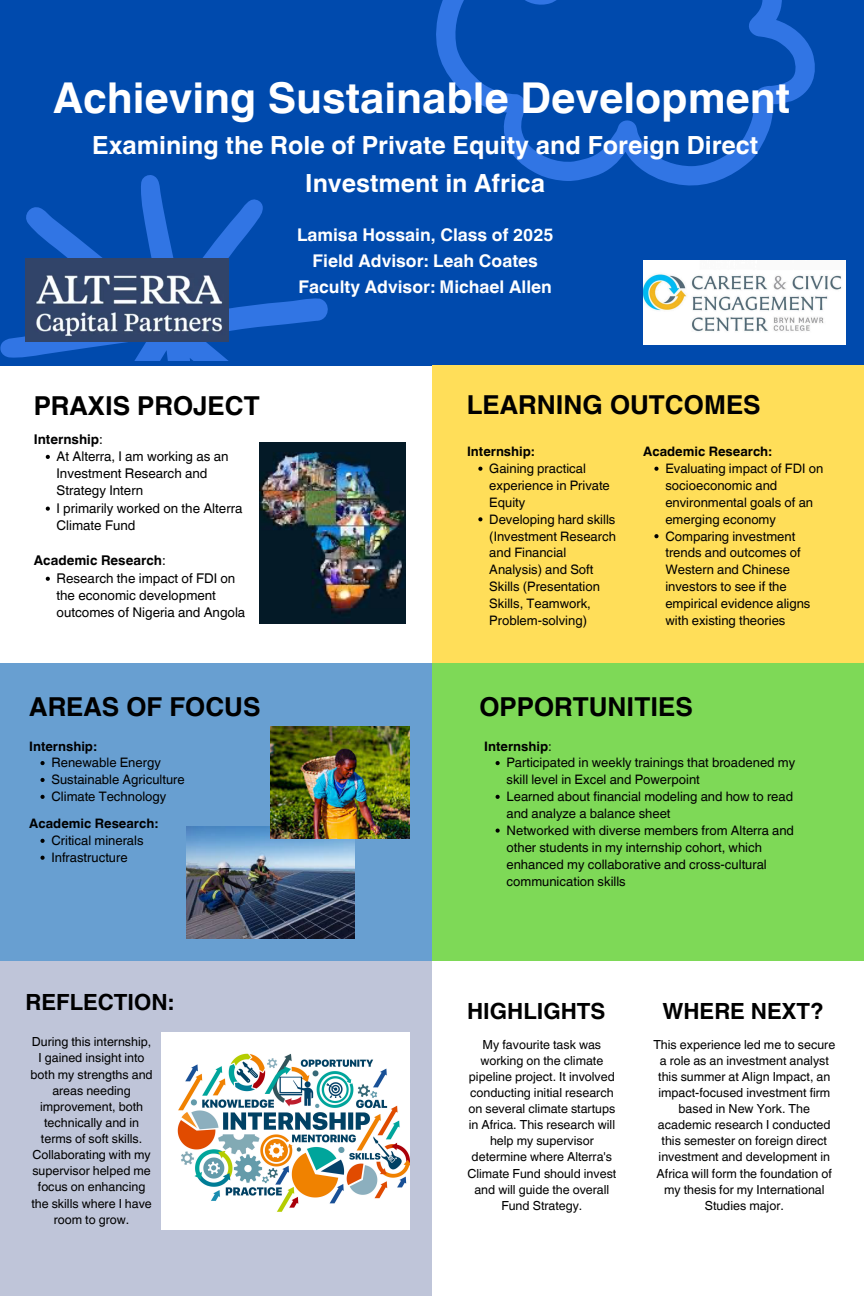
<style>
.page{position:relative;width:864px;height:1296px;background:#fff}
.page>*{position:absolute;margin:0;border:0;box-sizing:border-box;transform-origin:0 0}
.t1{font:700 42.5px "Helvetica World";color:#fff}
.t2{font:700 26.1px "Helvetica World";color:#000}
.t3{font:700 25px/37.5px "Helvetica World";color:#fff;text-align:center}
.t4{font:700 22.3px "Helvetica World";color:#000}
.t5{font:700 17.5px/26.2px "Helvetica World";color:#fff;text-align:center}
.t6{font:13.4px/17.2px "Helvetica World";color:#000}
.t7{font:700 13.4px "Helvetica World";color:#000}
.t8{font:13.05px/16.9px "Helvetica World";color:#000}
.t9{font:700 13.05px "Helvetica World";color:#000}
.t10{font:12.5px/16.1px "Helvetica World";color:#000;text-align:center}
.s1{font-weight:400}
</style>
<div class="page">
<div style="left:0;top:0;width:864px;height:365px;background:#004aad"></div>
<div style="left:432px;top:365px;width:432px;height:298px;background:#ffde59"></div>
<div style="left:0;top:961px;width:432px;height:335px;background:#bfc5d9"></div>
<svg style="left:0;top:175px;width:328px;height:186px"></svg>
<svg style="left:436px;top:0;width:379px;height:186px"></svg>
<img style="left:643px;top:261px;width:203px;height:83px">
<img style="left:26px;top:259px;width:202px;height:83px">
<div style="left:432px;top:663px;width:432px;height:298px;background:#7ed957"></div>
<div style="left:0;top:663px;width:432px;height:298px;background:#689fd1"></div>
<img style="left:187px;top:827px;width:168px;height:112px">
<img style="left:271px;top:726px;width:138px;height:113px">
<img style="left:161px;top:1033px;width:249px;height:197px">
<img style="left:260px;top:443px;width:145px;height:181px">
<svg style="left:496px;top:761px;width:4px;height:4px"></svg>
<svg style="left:496px;top:795px;width:4px;height:4px"></svg>
<svg style="left:496px;top:829px;width:4px;height:4px"></svg>
<svg style="left:40px;top:761px;width:5px;height:4px"></svg>
<svg style="left:40px;top:778px;width:5px;height:4px"></svg>
<svg style="left:40px;top:795px;width:5px;height:4px"></svg>
<svg style="left:40px;top:839px;width:5px;height:4px"></svg>
<svg style="left:40px;top:856px;width:5px;height:4px"></svg>
<svg style="left:46px;top:455px;width:4px;height:4px"></svg>
<svg style="left:46px;top:507px;width:4px;height:4px"></svg>
<svg style="left:46px;top:577px;width:4px;height:4px"></svg>
<svg style="left:478px;top:467px;width:4px;height:4px"></svg>
<svg style="left:478px;top:517px;width:4px;height:4px"></svg>
<svg style="left:654px;top:467px;width:5px;height:4px"></svg>
<svg style="left:654px;top:534px;width:5px;height:4px"></svg>
<h6 class="t1" style="left:53px;top:63px;width:739px">Achieving Sustainable Development</h6>
<p class="t3" style="left:92px;top:124px;width:668px">Examining the Role of Private Equity and Foreign Direct<br>Investment in Africa</p>
<h2 class="t5" style="left:297px;top:219px;width:258px">Lamisa Hossain, Class of 2025<br>Field Advisor: Leah Coates<br>Faculty Advisor: Michael Allen</h2>
<p class="t2" style="left:34px;top:384px;width:227px">PRAXIS PROJECT</p>
<p class="t7" style="left:34px;top:428px;width:71px">Internship<span class="s1">:</span></p>
<h2 class="t6" style="left:57px;top:448px;width:173px">At Alterra, I am working as an<br>Investment Research and<br>Strategy Intern</h2>
<p class="t6" style="left:57px;top:499px;width:187px">I primarily worked on the Alterra<br>Climate Fund</p>
<h6 class="t7" style="left:34px;top:550px;width:133px">Academic Research<span class="s1">:</span></h6>
<p class="t6" style="left:57px;top:569px;width:190px">Research the impact of FDI on the economic development outcomes of Nigeria and Angola</p>
<p class="t2" style="left:29px;top:686px;width:233px">AREAS OF FOCUS</p>
<p class="t9" style="left:29px;top:735px;width:69px">Internship:</p>
<p class="t8" style="left:51px;top:754px;width:111px">Renewable Energy</p>
<p class="t8" style="left:51px;top:771px;width:135px">Sustainable Agriculture</p>
<h2 class="t8" style="left:51px;top:788px;width:116px">Climate Technology</h2>
<h6 class="t9" style="left:29px;top:813px;width:130px">Academic Research:</h6>
<p class="t8" style="left:51px;top:832px;width:94px">Critical minerals</p>
<p class="t8" style="left:51px;top:849px;width:78px">Infrastructure</p>
<p class="t4" style="left:26px;top:984px;width:150px">REFLECTION:</p>
<h4 class="t10" style="left:31px;top:1034px;width:124px">During this internship,<br>I gained insight into both my strengths and areas needing improvement, both technically and in terms of soft skills.<br>Collaborating with my supervisor helped me focus on enhancing the skills where I have room to grow.</h4>
<p class="t2" style="left:467px;top:383px;width:295px">LEARNING OUTCOMES</p>
<p class="t9" style="left:467px;top:441px;width:69px">Internship:</p>
<h6 class="t8" style="left:489px;top:460px;width:122px">Gaining practical experience in Private<br>Equity</h6>
<p class="t8" style="left:489px;top:511px;width:128px">Developing hard skills (Investment Research and Financial<br>Analysis) and Soft<br>Skills (Presentation<br>Skills, Teamwork,<br>Problem-solving)</p>
<p class="t9" style="left:643px;top:441px;width:130px">Academic Research:</p>
<p class="t8" style="left:665px;top:460px;width:159px">Evaluating impact of FDI on socioeconomic and environmental goals of an emerging economy</p>
<p class="t8" style="left:665px;top:528px;width:147px">Comparing investment trends and outcomes of<br>Western and Chinese investors to see if the empirical evidence aligns with existing theories</p>
<p class="t2" style="left:479px;top:686px;width:215px">OPPORTUNITIES</p>
<p class="t9" style="left:484px;top:735px;width:69px">Internship<span class="s1">:</span></p>
<h2 class="t8" style="left:507px;top:754px;width:290px">Participated in weekly trainings that broadened my skill level in Excel and Powerpoint</h2>
<p class="t8" style="left:507px;top:788px;width:288px">Learned about financial modeling and how to read and analyze a balance sheet</p>
<p class="t8" style="left:507px;top:822px;width:289px">Networked with diverse members from Alterra and other students in my internship cohort, which enhanced my collaborative and cross-cultural communication skills</p>
<p class="t4" style="left:467px;top:993px;width:140px">HIGHLIGHTS</p>
<h4 class="t10" style="left:467px;top:1036px;width:150px">My favourite task was working on the climate pipeline project. It involved conducting initial research on several climate startups in Africa. This research will help my supervisor determine where Alterra's<br>Climate Fund should invest and will guide the overall<br>Fund Strategy.</h4>
<p class="t10" style="left:653px;top:1036px;width:183px">This experience led me to secure a role as an investment analyst this summer at Align Impact, an impact-focused investment firm based in New York. The academic research I conducted this semester on foreign direct investment and development in<br>Africa will form the foundation of my thesis for my International<br>Studies major.</p>
<p class="t4" style="left:662px;top:993px;width:163px">WHERE NEXT?</p>
</div>
